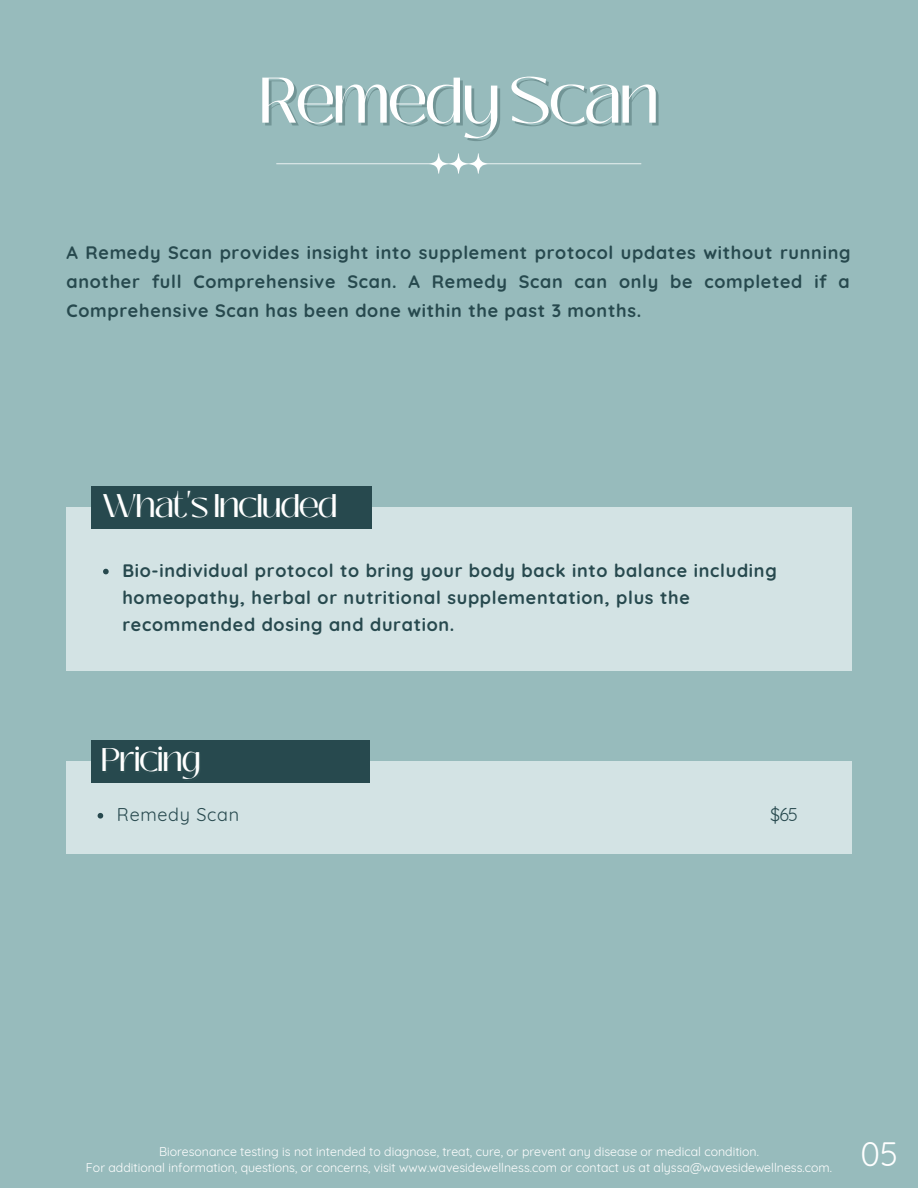
<style>
.page{position:relative;width:918px;height:1188px;background:#97bbbc}
.page>*{position:absolute;margin:0;border:0;box-sizing:border-box;transform-origin:0 0}
.t1{font:64.2px "Black Mango";letter-spacing:-.05em;color:#fff}
.t2{font:33px "Quicksand";color:#fff}
.t3{font:32.7px "Black Mango";letter-spacing:-.05em;color:#fff}
.t4{font:700 18px/29.2px "Quicksand";letter-spacing:.04em;color:#27494e;text-align:justify}
.t5{font:18px "Quicksand";letter-spacing:.04em;color:#27494e}
.t6{font:12.45px "Quicksand";color:#fff}
</style>
<div class="page">
<svg style="left:276px;top:153px;width:366px;height:21px"></svg>
<div style="left:66px;top:507px;width:786px;height:164px;background:#d3e3e4"></div>
<svg style="left:103px;top:569px;width:6px;height:5px"></svg>
<div style="left:92px;top:486px;width:280px;height:43px;background:#27494e"></div>
<div style="left:66px;top:762px;width:786px;height:92px;background:#d3e3e4"></div>
<svg style="left:98px;top:813px;width:5px;height:6px"></svg>
<div style="left:92px;top:740px;width:278px;height:43px;background:#27494e"></div>
<p class="t1" style="left:258px;top:52px;width:403px">Remedy Scan</p>
<p class="t4" style="left:66px;top:237px;width:786px">A Remedy Scan provides insight into supplement protocol updates without running another full Comprehensive Scan. A Remedy Scan can only be completed if a Comprehensive Scan has been done within the past 3 months.</p>
<p class="t3" style="left:102px;top:481px;width:238px">What's Included</p>
<p class="t4" style="left:122px;top:556px;width:656px;line-height:27px;text-align:left">Bio-individual protocol to bring your body back into balance including homeopathy, herbal or nutritional supplementation, plus the recommended dosing and duration.</p>
<p class="t3" style="left:100px;top:735px;width:103px">Pricing</p>
<p class="t5" style="left:117px;top:803px;width:124px">Remedy Scan</p>
<p class="t5" style="left:770px;top:803px;width:29px">$65</p>
<p class="t6" style="left:159px;top:1143px;width:601px">Bioresonance testing is not intended to diagnose, treat, cure, or prevent any disease or medical condition.</p>
<p class="t6" style="left:86px;top:1160px;width:748px">For additional information, questions, or concerns, visit www.wavesidewellness.com or contact us at alyssa@wavesidewellness.com.</p>
<p class="t2" style="left:860px;top:1133px;width:39px">05</p>
</div>
